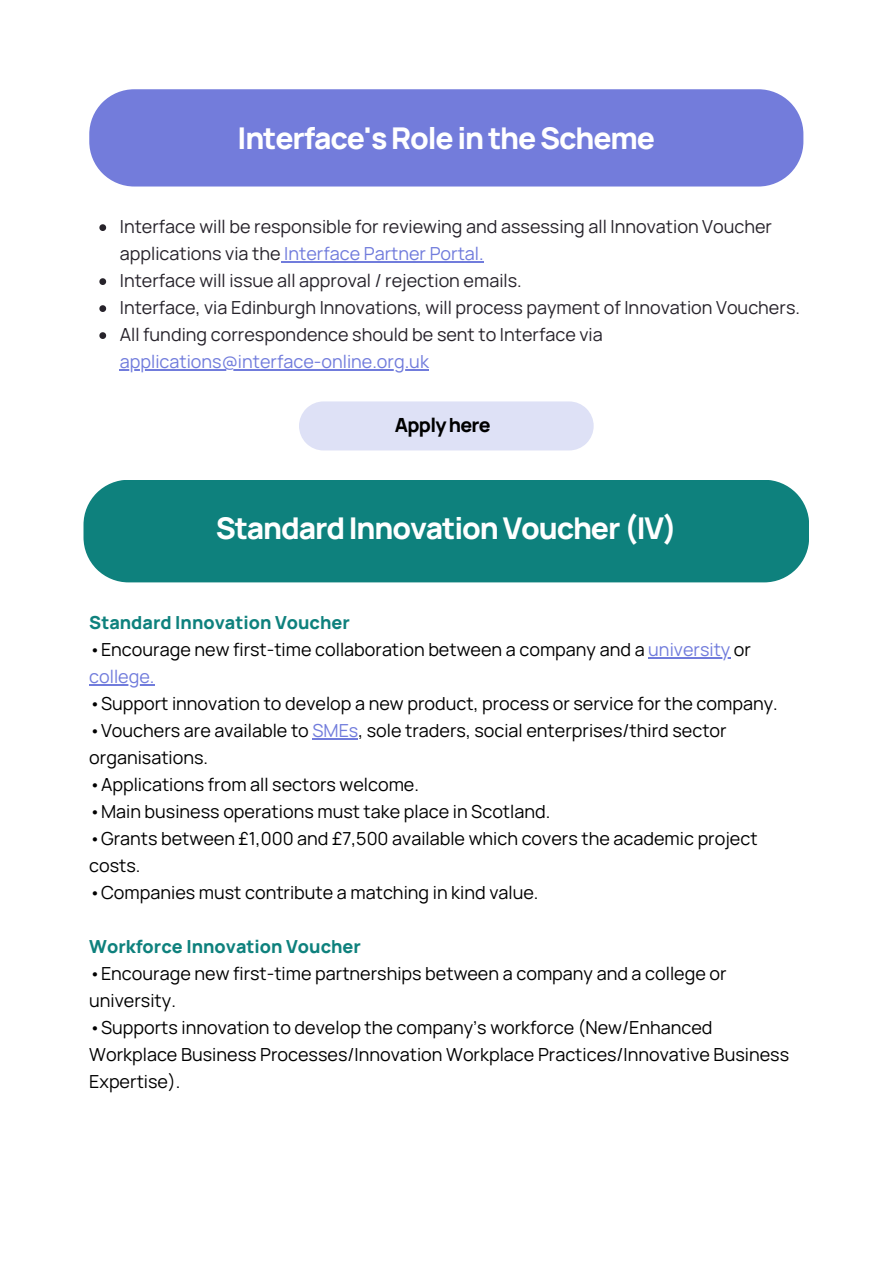
<style>
.page{position:relative;width:893px;height:1264px;background:#fff}
.page>*{position:absolute;margin:0;border:0;box-sizing:border-box;transform-origin:0 0}
.t1{font:800 30px "Manrope";letter-spacing:-.04em;color:#fff}
.t2{font:800 19.5px "Manrope";letter-spacing:-.04em;color:#000}
.t3{font:18px/27px "Manrope";color:#000}
.t4{font:18px/27px "Manrope";color:#27232b}
.t5{font:800 18px "Manrope";color:#0e817d}
.s1{color:#717cdc}
</style>
<div class="page">
<div style="left:89px;top:89px;width:714px;height:97px;background:#737cdb"></div>
<div style="left:299px;top:401px;width:294px;height:49px;background:#dee1f6"></div>
<div style="left:83px;top:480px;width:726px;height:102px;background:#0e817d"></div>
<svg style="left:99px;top:224px;width:7px;height:7px"></svg>
<hr style="left:280px;top:261px;width:203px;height:1px;background:#717cdc">
<svg style="left:99px;top:278px;width:7px;height:7px"></svg>
<svg style="left:99px;top:305px;width:7px;height:7px"></svg>
<svg style="left:99px;top:332px;width:7px;height:7px"></svg>
<hr style="left:120px;top:369px;width:309px;height:1px;background:#717cdc">
<hr style="left:648px;top:657px;width:82px;height:1px;background:#717cdc">
<hr style="left:89px;top:684px;width:65px;height:1px;background:#717cdc">
<hr style="left:312px;top:738px;width:46px;height:1px;background:#717cdc">
<p class="t1" style="left:238px;top:117px;width:419px">Interface's Role in the Scheme</p>
<p class="t4" style="left:120px;top:213px;width:653px">Interface will be responsible for reviewing and assessing all Innovation Voucher applications via the <span class="s1">Interface Partner Portal.</span></p>
<p class="t4" style="left:120px;top:267px;width:403px">Interface will issue all approval / rejection emails.</p>
<p class="t4" style="left:120px;top:294px;width:681px">Interface, via Edinburgh Innovations, will process payment of Innovation Vouchers.</p>
<p class="t4" style="left:120px;top:321px;width:484px">All funding correspondence should be sent to Interface via <span class="s1">applications@interface-online.org.uk</span></p>
<p class="t2" style="left:395px;top:411px;width:97px">Apply here</p>
<p class="t1" style="left:216px;top:507px;width:462px">Standard Innovation Voucher (IV)</p>
<p class="t5" style="left:89px;top:610px;width:262px">Standard Innovation Voucher</p>
<p class="t3" style="left:89px;top:635px;width:663px">•Encourage new first-time collaboration between a company and a <span class="s1">university</span> or <span class="s1">college.</span></p>
<p class="t3" style="left:89px;top:689px;width:690px">•Support innovation to develop a new product, process or service for the company.</p>
<p class="t3" style="left:89px;top:716px;width:639px">•Vouchers are available to <span class="s1">SMEs</span>, sole traders, social enterprises/third sector organisations.</p>
<p class="t3" style="left:89px;top:770px;width:331px">•Applications from all sectors welcome.</p>
<p class="t3" style="left:89px;top:797px;width:462px">•Main business operations must take place in Scotland.</p>
<p class="t3" style="left:89px;top:824px;width:669px">•Grants between £1,000 and £7,500 available which covers the academic project costs.</p>
<p class="t3" style="left:89px;top:878px;width:450px">•Companies must contribute a matching in kind value.</p>
<p class="t5" style="left:89px;top:933px;width:273px">Workforce Innovation Voucher</p>
<p class="t3" style="left:89px;top:959px;width:638px">•Encourage new first-time partnerships between a company and a college or university.</p>
<p class="t3" style="left:89px;top:1013px;width:701px">•Supports innovation to develop the company’s workforce (New/Enhanced<br>Workplace Business Processes/Innovation Workplace Practices/Innovative Business<br>Expertise).</p>
</div>
